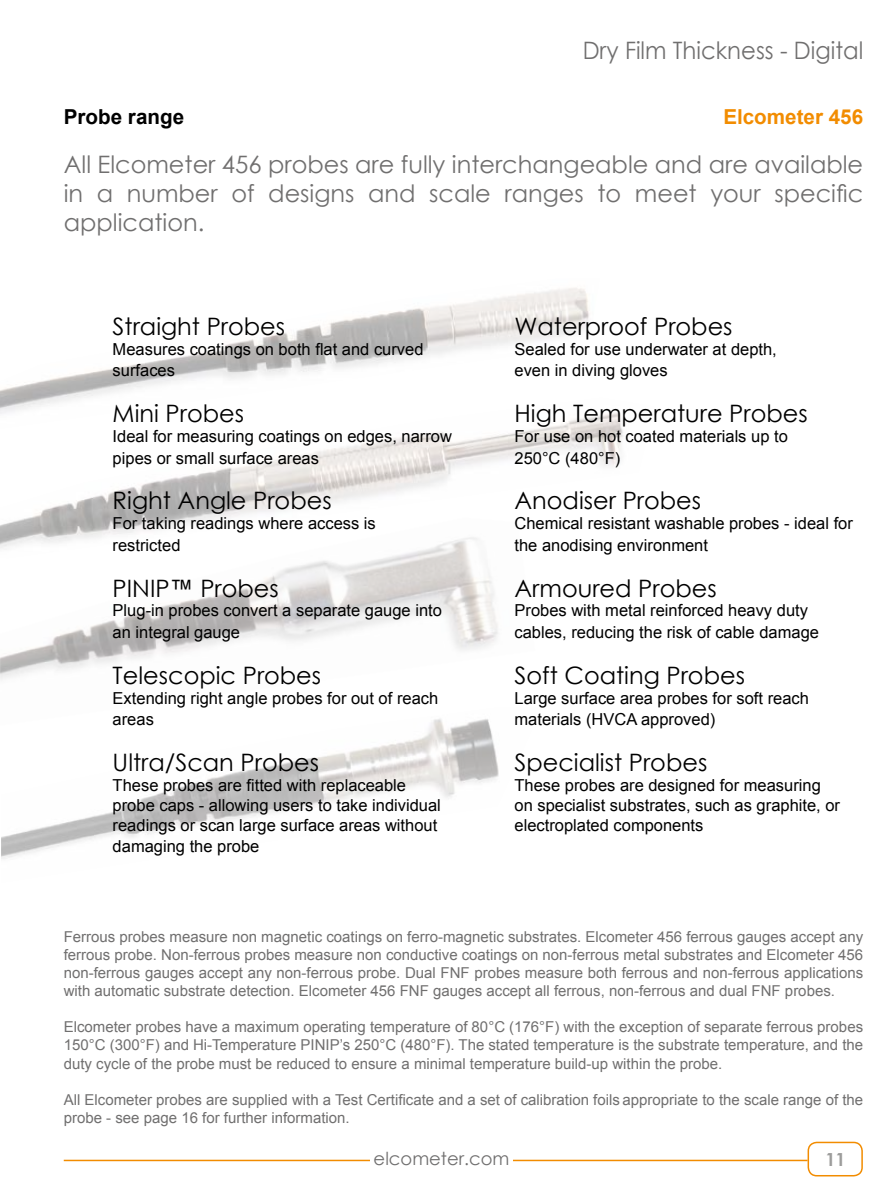
<style>
.page{position:relative;width:893px;height:1191px;background:#fff}
.page>*{position:absolute;margin:0;border:0;box-sizing:border-box;transform-origin:0 0}
.t1{font:24px "Century Gothic";color:#000}
.t2{font:24px/28.8px "Century Gothic";color:#706f6f;text-align:justify}
.t3{font:24px "Century Gothic";color:#706f6f;scale:.95 1}
.t4{font:700 20.7px "Arial";color:#f28c00}
.t5{font:700 20.7px "Arial";color:#000}
.t6{font:18px "Century Gothic";color:#706f6f}
.t7{font:700 18px "Century Gothic";color:#9d9d9c}
.t8{font:16.5px/21.6px "Arial";color:#000}
.t9{font:15px/18px "Arial";color:#706f6f;text-align:justify}
.s1{font-family:"Arial"}
</style>
<div class="page">
<div style="left:807px;top:1141px;width:56px;height:35px;border:2px solid #f28c00;border-radius:9px"></div>
<hr style="left:64px;top:1159px;width:743px;height:2px;background:#f28c00">
<div style="left:370px;top:1141px;width:143px;height:48px;background:#fff"></div>
<img style="left:1px;top:725px;width:498px;height:134px">
<img style="left:33px;top:413px;width:591px;height:104px">
<img style="left:0;top:517px;width:498px;height:208px">
<img style="left:0;top:288px;width:600px;height:141px">
<h1 class="t3" style="left:583px;top:34px;width:297px">Dry Film Thickness - Digital</h1>
<h2 class="t5" style="left:64px;top:103px;width:122px">Probe range</h2>
<h2 class="t4" style="left:723px;top:103px;width:141px">Elcometer 456</h2>
<h1 class="t2" style="left:64px;top:150px;width:801px">All Elcometer 456 probes are fully interchangeable and are available in a number of designs and scale ranges to meet your specific application.</h1>
<h1 class="t1" style="left:113px;top:309px;width:174px">Straight Probes</h1>
<p class="t8" style="left:113px;top:338px;width:312px">Measures coatings on both flat and curved surfaces</p>
<h1 class="t1" style="left:113px;top:397px;width:133px">Mini Probes</h1>
<p class="t8" style="left:113px;top:425px;width:341px">Ideal for measuring coatings on edges, narrow pipes or small surface areas</p>
<h1 class="t1" style="left:113px;top:484px;width:220px">Right Angle Probes</h1>
<p class="t8" style="left:113px;top:513px;width:265px">For taking readings where access is restricted</p>
<h1 class="t1" style="left:113px;top:571px;width:168px">PINIP<span class="s1">™</span> Probes</h1>
<p class="t8" style="left:113px;top:600px;width:331px">Plug-in probes convert a separate gauge into an integral gauge</p>
<h1 class="t1" style="left:113px;top:658px;width:210px">Telescopic Probes</h1>
<p class="t8" style="left:113px;top:687px;width:327px">Extending right angle probes for out of reach areas</p>
<h1 class="t1" style="left:113px;top:745px;width:208px">Ultra/Scan Probes</h1>
<p class="t8" style="left:113px;top:775px;width:330px;line-height:19.8px">These probes are fitted with replaceable probe caps - allowing users to take individual readings or scan large surface areas without</p>
<p class="t8" style="left:113px;top:835px;width:148px">damaging the probe</p>
<h1 class="t1" style="left:514px;top:309px;width:220px">Waterproof Probes</h1>
<p class="t8" style="left:514px;top:338px;width:264px">Sealed for use underwater at depth, even in diving gloves</p>
<h1 class="t1" style="left:514px;top:397px;width:295px">High Temperature Probes</h1>
<p class="t8" style="left:514px;top:425px;width:275px">For use on hot coated materials up to<br>250°C (480°F)</p>
<h1 class="t1" style="left:514px;top:484px;width:188px">Anodiser Probes</h1>
<p class="t8" style="left:514px;top:513px;width:340px">Chemical resistant washable probes - ideal for the anodising environment</p>
<h1 class="t1" style="left:514px;top:571px;width:204px">Armoured Probes</h1>
<p class="t8" style="left:514px;top:600px;width:306px">Probes with metal reinforced heavy duty cables, reducing the risk of cable damage</p>
<h1 class="t1" style="left:514px;top:658px;width:232px">Soft Coating Probes</h1>
<p class="t8" style="left:514px;top:687px;width:296px">Large surface area probes for soft reach materials (HVCA approved)</p>
<h1 class="t1" style="left:514px;top:745px;width:194px">Specialist Probes</h1>
<p class="t8" style="left:514px;top:775px;width:327px;line-height:19.8px">These probes are designed for measuring on specialist substrates, such as graphite, or electroplated components</p>
<p class="t9" style="left:64px;top:928px;width:801px">Ferrous probes measure non magnetic coatings on ferro-magnetic substrates. Elcometer 456 ferrous gauges accept any ferrous probe. Non-ferrous probes measure non conductive coatings on non-ferrous metal substrates and Elcometer 456 non-ferrous gauges accept any non-ferrous probe. Dual FNF probes measure both ferrous and non-ferrous applications with automatic substrate detection. Elcometer 456 FNF gauges accept all ferrous, non-ferrous and dual FNF probes.</p>
<p class="t9" style="left:64px;top:1018px;width:801px">Elcometer probes have a maximum operating temperature of 80°C (176°F) with the exception of separate ferrous probes 150°C (300°F) and Hi-Temperature PINIP’s 250°C (480°F). The stated temperature is the substrate temperature, and the duty cycle of the probe must be reduced to ensure a minimal temperature build-up within the probe.</p>
<p class="t9" style="left:64px;top:1090px;width:801px">All Elcometer probes are supplied with a Test Certificate and a set of calibration foils appropriate to the scale range of the probe - see page 16 for further information.</p>
<p class="t6" style="left:374px;top:1145px;width:137px">elcometer.com</p>
<p class="t7" style="left:825px;top:1145px;width:21px">11</p>
</div>
